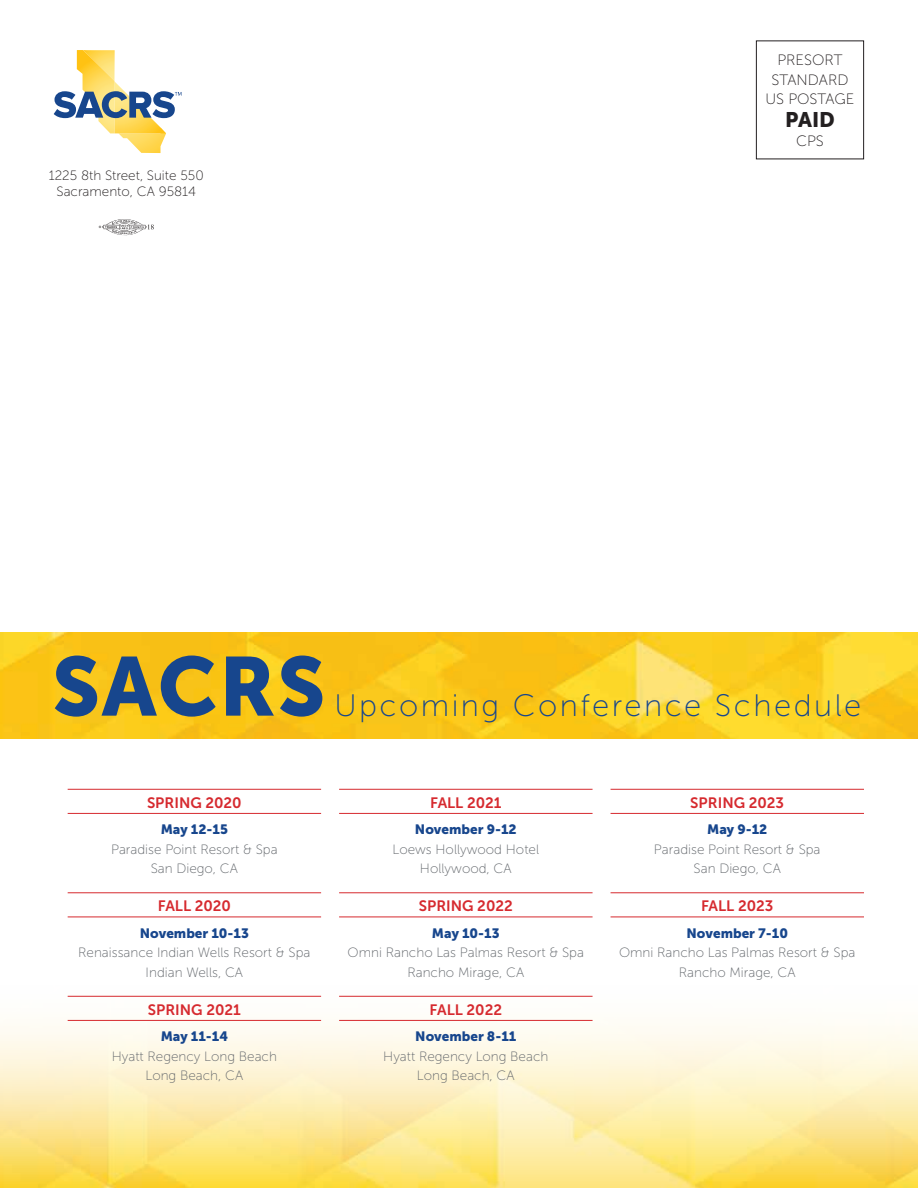
<style>
.page{position:relative;width:918px;height:1188px;background:#fff}
.page>*{position:absolute;margin:0;border:0;box-sizing:border-box;transform-origin:0 0}
.t1{font:82.65px "Museo Sans 900";letter-spacing:.02em;color:#17468d}
.t2{font:31.05px "Museo Sans 100";letter-spacing:.08em;color:#17468d}
.t3{font:21px "Museo Sans 900";color:#231f20}
.t4{font:15px "Museo Sans 700";color:#d62a2f}
.t5{font:15px/19.5px "Museo Sans 100";color:#231f20;text-align:center}
.t6{font:13.5px/19.5px "Museo Sans 100";color:#62666b;text-align:center}
.t7{font:13.5px "Museo Sans 900";color:#17468d}
.t8{font:13.5px/16.5px "Museo Sans 100";color:#231f20;text-align:center}
</style>
<div class="page">
<svg style="left:99px;top:219px;width:55px;height:17px"></svg>
<svg style="left:54px;top:50px;width:128px;height:103px"></svg>
<div style="left:756px;top:40px;width:108px;height:119px;border:1px solid #231f20"></div>
<img style="left:0;top:633px;width:918px;height:555px">
<hr style="left:68px;top:789px;width:253px;height:1px;background:#d62a2f">
<hr style="left:68px;top:813px;width:253px;height:1px;background:#d62a2f">
<hr style="left:68px;top:893px;width:253px;height:1px;background:#d62a2f">
<hr style="left:68px;top:917px;width:253px;height:1px;background:#d62a2f">
<hr style="left:68px;top:996px;width:253px;height:1px;background:#d62a2f">
<hr style="left:68px;top:1020px;width:253px;height:1px;background:#d62a2f">
<hr style="left:339px;top:789px;width:254px;height:1px;background:#d62a2f">
<hr style="left:339px;top:813px;width:254px;height:1px;background:#d62a2f">
<hr style="left:339px;top:893px;width:254px;height:1px;background:#d62a2f">
<hr style="left:339px;top:917px;width:254px;height:1px;background:#d62a2f">
<hr style="left:339px;top:996px;width:254px;height:1px;background:#d62a2f">
<hr style="left:339px;top:1020px;width:254px;height:1px;background:#d62a2f">
<hr style="left:611px;top:789px;width:253px;height:1px;background:#d62a2f">
<hr style="left:611px;top:813px;width:253px;height:1px;background:#d62a2f">
<hr style="left:611px;top:893px;width:253px;height:1px;background:#d62a2f">
<hr style="left:611px;top:917px;width:253px;height:1px;background:#d62a2f">
<p class="t8" style="left:49px;top:167px;width:156px">1225 8th Street, Suite 550<br>Sacramento, CA 95814</p>
<p class="t5" style="left:765px;top:50px;width:91px">PRESORT<br>STANDARD<br>US POSTAGE</p>
<h3 class="t3" style="left:785px;top:107px;width:51px">PAID</h3>
<p class="t5" style="left:796px;top:131px;width:29px">CPS</p>
<h1 class="t1" style="left:52px;top:640px;width:275px">SACRS</h1>
<h2 class="t2" style="left:334px;top:689px;width:529px">Upcoming Conference Schedule</h2>
<p class="t4" style="left:147px;top:794px;width:96px">SPRING 2020</p>
<p class="t7" style="left:161px;top:822px;width:69px">May 12-15</p>
<p class="t6" style="left:111px;top:839px;width:168px">Paradise Point Resort &amp; Spa<br>San Diego, CA</p>
<p class="t4" style="left:158px;top:898px;width:75px">FALL 2020</p>
<p class="t7" style="left:140px;top:925px;width:111px">November 10-13</p>
<p class="t6" style="left:78px;top:943px;width:234px">Renaissance Indian Wells Resort &amp; Spa<br>Indian Wells, CA</p>
<p class="t4" style="left:148px;top:1001px;width:94px">SPRING 2021</p>
<p class="t7" style="left:161px;top:1029px;width:69px">May 11-14</p>
<p class="t6" style="left:112px;top:1046px;width:167px">Hyatt Regency Long Beach<br>Long Beach, CA</p>
<p class="t4" style="left:430px;top:794px;width:73px">FALL 2021</p>
<p class="t7" style="left:415px;top:822px;width:103px">November 9-12</p>
<p class="t6" style="left:393px;top:839px;width:148px">Loews Hollywood Hotel<br>Hollywood, CA</p>
<p class="t4" style="left:419px;top:898px;width:96px">SPRING 2022</p>
<p class="t7" style="left:432px;top:925px;width:69px">May 10-13</p>
<p class="t6" style="left:348px;top:943px;width:238px">Omni Rancho Las Palmas Resort &amp; Spa<br>Rancho Mirage, CA</p>
<p class="t4" style="left:430px;top:1001px;width:74px">FALL 2022</p>
<p class="t7" style="left:415px;top:1029px;width:103px">November 8-11</p>
<p class="t6" style="left:383px;top:1046px;width:167px">Hyatt Regency Long Beach<br>Long Beach, CA</p>
<p class="t4" style="left:690px;top:794px;width:95px">SPRING 2023</p>
<p class="t7" style="left:707px;top:822px;width:62px">May 9-12</p>
<p class="t6" style="left:654px;top:839px;width:168px">Paradise Point Resort &amp; Spa<br>San Diego, CA</p>
<p class="t4" style="left:701px;top:898px;width:74px">FALL 2023</p>
<p class="t7" style="left:687px;top:925px;width:103px">November 7-10</p>
<p class="t6" style="left:619px;top:943px;width:238px">Omni Rancho Las Palmas Resort &amp; Spa<br>Rancho Mirage, CA</p>
</div>
